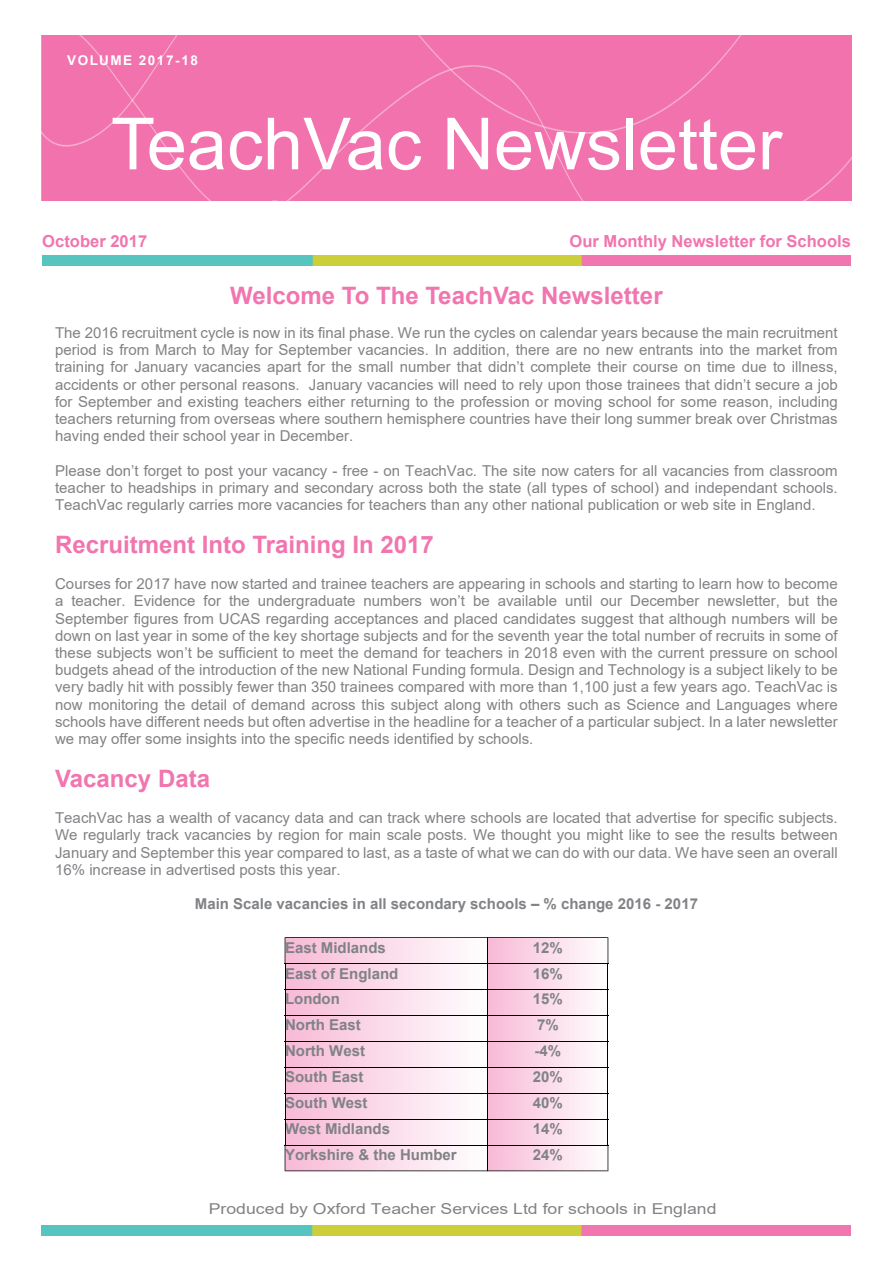
<style>
.page{position:relative;width:893px;height:1263px;background:#fff}
.page>*{position:absolute;margin:0;border:0;box-sizing:border-box;transform-origin:0 0}
.t1{font:72px "Arial";color:#fff}
.t2{font:700 24px "Arial";color:#f175ae}
.t3{font:700 16.5px "Arial";color:#f175ae}
.t4{font:15px/17.2px "Arial";color:#808285;text-align:justify}
.t5{font:700 15px "Arial";color:#808285}
.t6{font:15px "Arial";color:#808285;scale:1.18 1}
.t7{font:700 13.5px "Arial";letter-spacing:.11em;color:#fff}
</style>
<div class="page">
<img style="left:42px;top:256px;width:809px;height:9px">
<img style="left:42px;top:1226px;width:808px;height:9px">
<div style="left:42px;top:36px;width:809px;height:165px;background:#f172ac"></div>
<svg style="left:285px;top:937px;width:324px;height:234px"></svg>
<p class="t7" style="left:67px;top:55px;width:132px">VOLUME 2017-18</p>
<h1 class="t1" style="left:111px;top:117px;width:673px">TeachVac Newsletter</h1>
<p class="t3" style="left:42px;top:235px;width:106px">October 2017</p>
<p class="t3" style="left:570px;top:235px;width:283px">Our Monthly Newsletter for Schools</p>
<h2 class="t2" style="left:230px;top:286px;width:434px">Welcome To The TeachVac Newsletter</h2>
<p class="t4" style="left:55px;top:325px;width:784px">The 2016 recruitment cycle is now in its final phase. We run the cycles on calendar years because the main recruitment period is from March to May for September vacancies. In addition, there are no new entrants into the market from training for January vacancies apart for the small number that didn’t complete their course on time due to illness, accidents or other personal reasons. January vacancies will need to rely upon those trainees that didn’t secure a job for September and existing teachers either returning to the profession or moving school for some reason, including teachers returning from overseas where southern hemisphere countries have their long summer break over Christmas having ended their school year in December.</p>
<p class="t4" style="left:55px;top:463px;width:784px">Please don’t forget to post your vacancy - free - on TeachVac. The site now caters for all vacancies from classroom teacher to headships in primary and secondary across both the state (all types of school) and independant schools.<br>TeachVac regularly carries more vacancies for teachers than any other national publication or web site in England.</p>
<h2 class="t2" style="left:55px;top:535px;width:380px">Recruitment Into Training In 2017</h2>
<p class="t4" style="left:55px;top:577px;width:784px">Courses for 2017 have now started and trainee teachers are appearing in schools and starting to learn how to become a teacher. Evidence for the undergraduate numbers won’t be available until our December newsletter, but the September figures from UCAS regarding acceptances and placed candidates suggest that although numbers will be down on last year in some of the key shortage subjects and for the seventh year the total number of recruits in some of these subjects won’t be sufficient to meet the demand for teachers in 2018 even with the current pressure on school budgets ahead of the introduction of the new National Funding formula. Design and Technology is a subject likely to be very badly hit with possibly fewer than 350 trainees compared with more than 1,100 just a few years ago. TeachVac is now monitoring the detail of demand across this subject along with others such as Science and Languages where schools have different needs but often advertise in the headline for a teacher of a particular subject. In a later newsletter we may offer some insights into the specific needs identified by schools.</p>
<h2 class="t2" style="left:55px;top:769px;width:156px">Vacancy Data</h2>
<p class="t4" style="left:55px;top:810px;width:784px">TeachVac has a wealth of vacancy data and can track where schools are located that advertise for specific subjects.<br>We regularly track vacancies by region for main scale posts. We thought you might like to see the results between January and September this year compared to last, as a taste of what we can do with our data. We have seen an overall 16% increase in advertised posts this year.</p>
<p class="t5" style="left:195px;top:898px;width:505px">Main Scale vacancies in all secondary schools – % change 2016 - 2017</p>
<p class="t5" style="left:285px;top:942px;width:102px">East Midlands</p>
<p class="t5" style="left:533px;top:942px;width:32px">12%</p>
<p class="t5" style="left:285px;top:967px;width:115px">East of England</p>
<p class="t5" style="left:533px;top:967px;width:32px">16%</p>
<p class="t5" style="left:285px;top:993px;width:56px">London</p>
<p class="t5" style="left:533px;top:993px;width:32px">15%</p>
<p class="t5" style="left:285px;top:1019px;width:77px">North East</p>
<p class="t5" style="left:537px;top:1019px;width:23px">7%</p>
<p class="t5" style="left:285px;top:1045px;width:82px">North West</p>
<p class="t5" style="left:534px;top:1045px;width:28px">-4%</p>
<p class="t5" style="left:285px;top:1071px;width:80px">South East</p>
<p class="t5" style="left:533px;top:1071px;width:32px">20%</p>
<p class="t5" style="left:285px;top:1097px;width:84px">South West</p>
<p class="t5" style="left:533px;top:1097px;width:32px">40%</p>
<p class="t5" style="left:285px;top:1123px;width:107px">West Midlands</p>
<p class="t5" style="left:533px;top:1123px;width:32px">14%</p>
<p class="t5" style="left:285px;top:1149px;width:173px">Yorkshire &amp; the Humber</p>
<p class="t5" style="left:533px;top:1149px;width:32px">24%</p>
<p class="t6" style="left:209px;top:1203px;width:432px">Produced by Oxford Teacher Services Ltd for schools in England</p>
</div>
